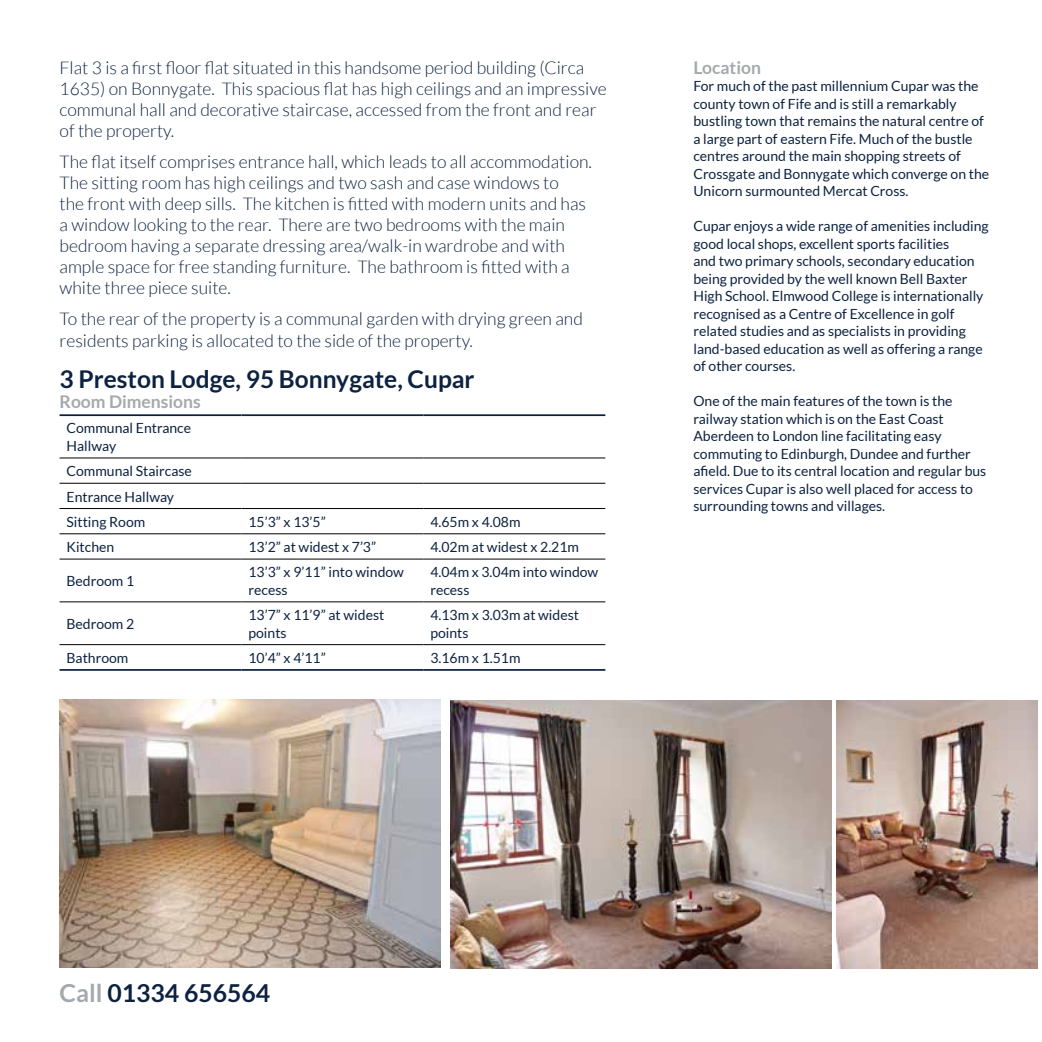
<style>
.page{position:relative;width:1042px;height:1042px;background:#fff}
.page>*{position:absolute;margin:0;border:0;box-sizing:border-box;transform-origin:0 0}
.t1{font:700 24.85px "Lato";color:#0d2240}
.t2{font:700 24.5px "Lato";color:#0d2240}
.t3{font:300 17.5px/21px "Lato";color:#0d2240}
.t4{font:700 17.5px "Lato";color:#a4a9ad}
.t5{font:14px/17.5px "Lato";color:#0d2240}
.s1{color:#a4a9ad}
</style>
<div class="page">
<img style="left:60px;top:699px;width:380px;height:268px">
<img style="left:450px;top:700px;width:381px;height:268px">
<img style="left:836px;top:700px;width:201px;height:268px">
<svg style="left:60px;top:416px;width:545px;height:230px"></svg>
<hr style="left:60px;top:458px;width:181px;height:1px;background:#000">
<hr style="left:241px;top:458px;width:182px;height:1px;background:#000">
<hr style="left:423px;top:458px;width:182px;height:1px;background:#000">
<hr style="left:60px;top:483px;width:181px;height:1px;background:#000">
<hr style="left:241px;top:483px;width:182px;height:1px;background:#000">
<hr style="left:423px;top:483px;width:182px;height:1px;background:#000">
<hr style="left:60px;top:508px;width:181px;height:1px;background:#000">
<hr style="left:241px;top:508px;width:182px;height:1px;background:#000">
<hr style="left:423px;top:508px;width:182px;height:1px;background:#000">
<hr style="left:60px;top:533px;width:181px;height:1px;background:#000">
<hr style="left:241px;top:533px;width:182px;height:1px;background:#000">
<hr style="left:423px;top:533px;width:182px;height:1px;background:#000">
<hr style="left:60px;top:559px;width:181px;height:1px;background:#000">
<hr style="left:241px;top:559px;width:182px;height:1px;background:#000">
<hr style="left:423px;top:559px;width:182px;height:1px;background:#000">
<hr style="left:60px;top:601px;width:181px;height:1px;background:#000">
<hr style="left:241px;top:601px;width:182px;height:1px;background:#000">
<hr style="left:423px;top:601px;width:182px;height:1px;background:#000">
<hr style="left:60px;top:414px;width:181px;height:2px;background:#0d2240">
<hr style="left:241px;top:414px;width:182px;height:2px;background:#0d2240">
<hr style="left:423px;top:414px;width:182px;height:2px;background:#0d2240">
<hr style="left:60px;top:669px;width:181px;height:2px;background:#0d2240">
<hr style="left:241px;top:669px;width:182px;height:2px;background:#0d2240">
<hr style="left:423px;top:669px;width:182px;height:2px;background:#0d2240">
<hr style="left:60px;top:644px;width:181px;height:1px;background:#000">
<hr style="left:241px;top:644px;width:182px;height:1px;background:#000">
<hr style="left:423px;top:644px;width:182px;height:1px;background:#000">
<p class="t3" style="left:60px;top:57px;width:549px">Flat 3 is a first floor flat situated in this handsome period building (Circa 1635) on Bonnygate. This spacious flat has high ceilings and an impressive communal hall and decorative staircase, accessed from the front and rear of the property.</p>
<p class="t3" style="left:60px;top:151px;width:534px">The flat itself comprises entrance hall, which leads to all accommodation.<br>The sitting room has high ceilings and two sash and case windows to<br>the front with deep sills. The kitchen is fitted with modern units and has a window looking to the rear. There are two bedrooms with the main bedroom having a separate dressing area/walk-in wardrobe and with ample space for free standing furniture. The bathroom is fitted with a white three piece suite.</p>
<p class="t3" style="left:60px;top:307px;width:525px;line-height:22.8px">To the rear of the property is a communal garden with drying green and residents parking is allocated to the side of the property.</p>
<h2 class="t2" style="left:60px;top:365px;width:417px">3 Preston Lodge, 95 Bonnygate, Cupar</h2>
<p class="t4" style="left:60px;top:392px;width:143px">Room Dimensions</p>
<p class="t5" style="left:67px;top:419px;width:126px">Communal Entrance<br>Hallway</p>
<p class="t5" style="left:67px;top:458px;width:127px;line-height:25.2px">Communal Staircase<br>Entrance Hallway<br>Sitting Room</p>
<p class="t5" style="left:248px;top:513px;width:79px">15’3” x 13’5”</p>
<p class="t5" style="left:430px;top:513px;width:92px">4.65m x 4.08m</p>
<p class="t5" style="left:67px;top:538px;width:49px">Kitchen</p>
<p class="t5" style="left:248px;top:538px;width:129px">13’2” at widest x 7’3”</p>
<p class="t5" style="left:430px;top:538px;width:150px">4.02m at widest x 2.21m</p>
<p class="t5" style="left:67px;top:572px;width:69px">Bedroom 1</p>
<p class="t5" style="left:248px;top:563px;width:157px">13’3” x 9’11” into window recess</p>
<p class="t5" style="left:430px;top:563px;width:169px">4.04m x 3.04m into window recess</p>
<p class="t5" style="left:67px;top:615px;width:69px">Bedroom 2</p>
<p class="t5" style="left:248px;top:606px;width:137px">13’7” x 11’9” at widest points</p>
<p class="t5" style="left:430px;top:606px;width:150px">4.13m x 3.03m at widest points</p>
<p class="t5" style="left:67px;top:649px;width:63px">Bathroom</p>
<p class="t5" style="left:248px;top:649px;width:79px">10’4” x 4’11”</p>
<p class="t5" style="left:430px;top:649px;width:92px">3.16m x 1.51m</p>
<p class="t4" style="left:693px;top:57px;width:69px">Location</p>
<p class="t5" style="left:693px;top:77px;width:297px">For much of the past millennium Cupar was the county town of Fife and is still a remarkably bustling town that remains the natural centre of a large part of eastern Fife. Much of the bustle centres around the main shopping streets of Crossgate and Bonnygate which converge on the Unicorn surmounted Mercat Cross.</p>
<p class="t5" style="left:693px;top:217px;width:297px">Cupar enjoys a wide range of amenities including good local shops, excellent sports facilities<br>and two primary schools, secondary education being provided by the well known Bell Baxter High School. Elmwood College is internationally recognised as a Centre of Excellence in golf related studies and as specialists in providing land-based education as well as offering a range of other courses.</p>
<p class="t5" style="left:693px;top:392px;width:294px">One of the main features of the town is the railway station which is on the East Coast Aberdeen to London line facilitating easy commuting to Edinburgh, Dundee and further afield. Due to its central location and regular bus services Cupar is also well placed for access to surrounding towns and villages.</p>
<h1 class="t1" style="left:60px;top:978px;width:212px"><span class="s1">Call</span> 01334 656564</h1>
</div>
